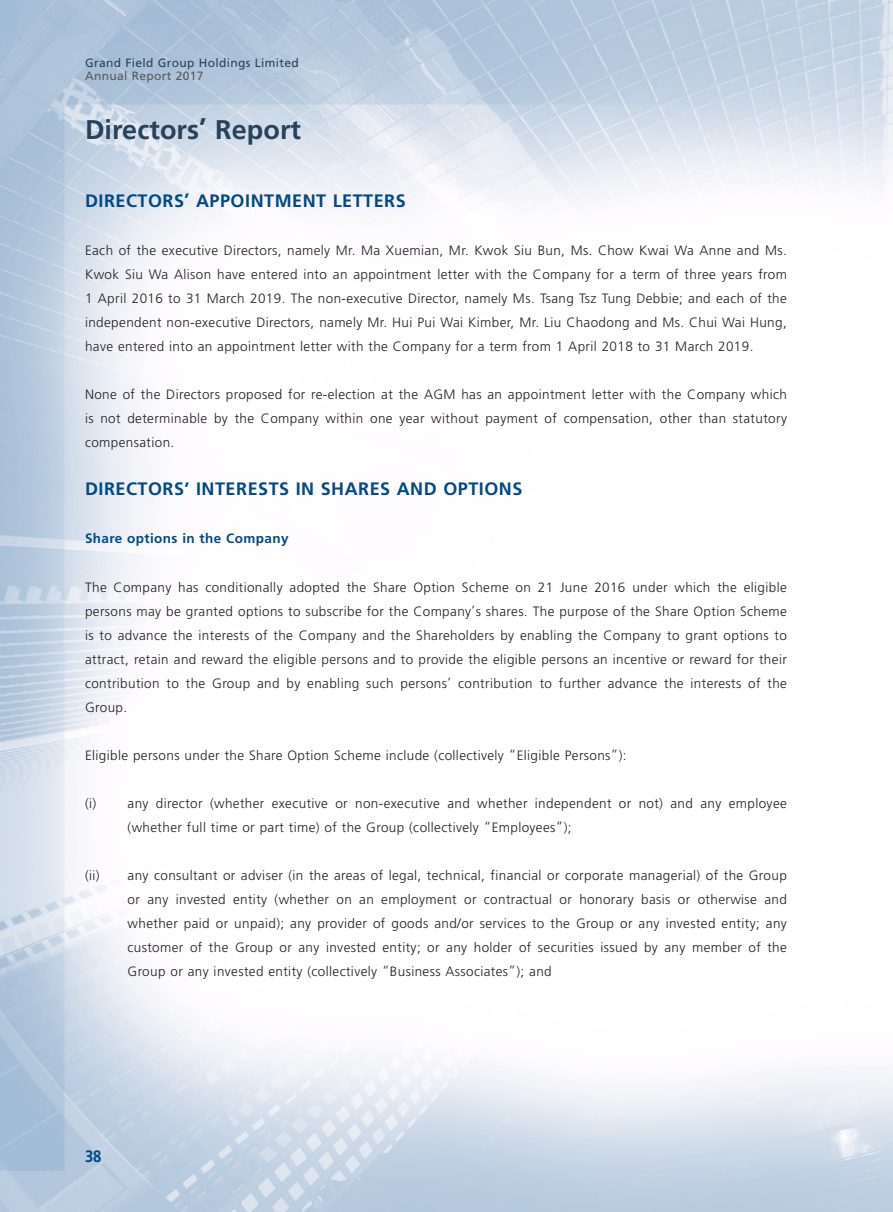
<style>
.page{position:relative;width:893px;height:1212px;background:#fff}
.page>*{position:absolute;margin:0;border:0;box-sizing:border-box;transform-origin:0 0}
.t1{font:700 27px "Frutiger LT Std";letter-spacing:.005em;color:#28425a}
.Heading_1{font:700 18px "Frutiger LT Std";letter-spacing:.03em;color:#004a87}
.t2{font:700 16.5px "Frutiger LT Std";color:#004a87;scale:.9 1}
.Body_Text{font:300 13.5px/24px "Frutiger LT Std";letter-spacing:.03em;color:#231f20;text-align:justify}
.Heading_2{font:700 13.5px "Frutiger LT Std";letter-spacing:.03em;color:#004a87}
.t3{font:12px "Frutiger LT Std";letter-spacing:.03em;color:#28425a}
.t4{font:12px "Frutiger LT Std";letter-spacing:.03em;color:#57585a}
</style>
<div class="page">
<img style="left:0;top:0;width:893px;height:1212px">
<p class="t3" style="left:85px;top:56px;width:215px">Grand Field Group Holdings Limited</p>
<p class="t4" style="left:85px;top:69px;width:120px">Annual Report 2017</p>
<h1 class="t1" style="left:85px;top:114px;width:218px">Directors’ Report</h1>
<p class="Heading_1" style="left:85px;top:191px;width:322px">DIRECTORS’ APPOINTMENT LETTERS</p>
<p class="Body_Text" style="left:85px;top:239px;width:703px">Each of the executive Directors, namely Mr. Ma Xuemian, Mr. Kwok Siu Bun, Ms. Chow Kwai Wa Anne and Ms.<br>Kwok Siu Wa Alison have entered into an appointment letter with the Company for a term of three years from 1 April 2016 to 31 March 2019. The non-executive Director, namely Ms. Tsang Tsz Tung Debbie; and each of the independent non-executive Directors, namely Mr. Hui Pui Wai Kimber, Mr. Liu Chaodong and Ms. Chui Wai Hung, have entered into an appointment letter with the Company for a term from 1 April 2018 to 31 March 2019.</p>
<p class="Body_Text" style="left:85px;top:383px;width:703px">None of the Directors proposed for re-election at the AGM has an appointment letter with the Company which is not determinable by the Company within one year without payment of compensation, other than statutory compensation.</p>
<p class="Heading_1" style="left:85px;top:479px;width:439px">DIRECTORS’ INTERESTS IN SHARES AND OPTIONS</p>
<p class="Heading_2" style="left:85px;top:531px;width:205px">Share options in the Company</p>
<p class="Body_Text" style="left:85px;top:575px;width:703px">The Company has conditionally adopted the Share Option Scheme on 21 June 2016 under which the eligible persons may be granted options to subscribe for the Company’s shares. The purpose of the Share Option Scheme is to advance the interests of the Company and the Shareholders by enabling the Company to grant options to attract, retain and reward the eligible persons and to provide the eligible persons an incentive or reward for their contribution to the Group and by enabling such persons’ contribution to further advance the interests of the Group.</p>
<p class="Body_Text" style="left:85px;top:743px;width:543px">Eligible persons under the Share Option Scheme include (collectively “Eligible Persons”):</p>
<p class="Body_Text" style="left:128px;top:791px;width:661px;text-indent:-43px">(i) any director (whether executive or non-executive and whether independent or not) and any employee (whether full time or part time) of the Group (collectively “Employees”);</p>
<p class="Body_Text" style="left:128px;top:863px;width:661px;text-indent:-43px">(ii) any consultant or adviser (in the areas of legal, technical, financial or corporate managerial) of the Group or any invested entity (whether on an employment or contractual or honorary basis or otherwise and whether paid or unpaid); any provider of goods and/or services to the Group or any invested entity; any customer of the Group or any invested entity; or any holder of securities issued by any member of the Group or any invested entity (collectively “Business Associates”); and</p>
<p class="t2" style="left:85px;top:1146px;width:20px">38</p>
</div>
